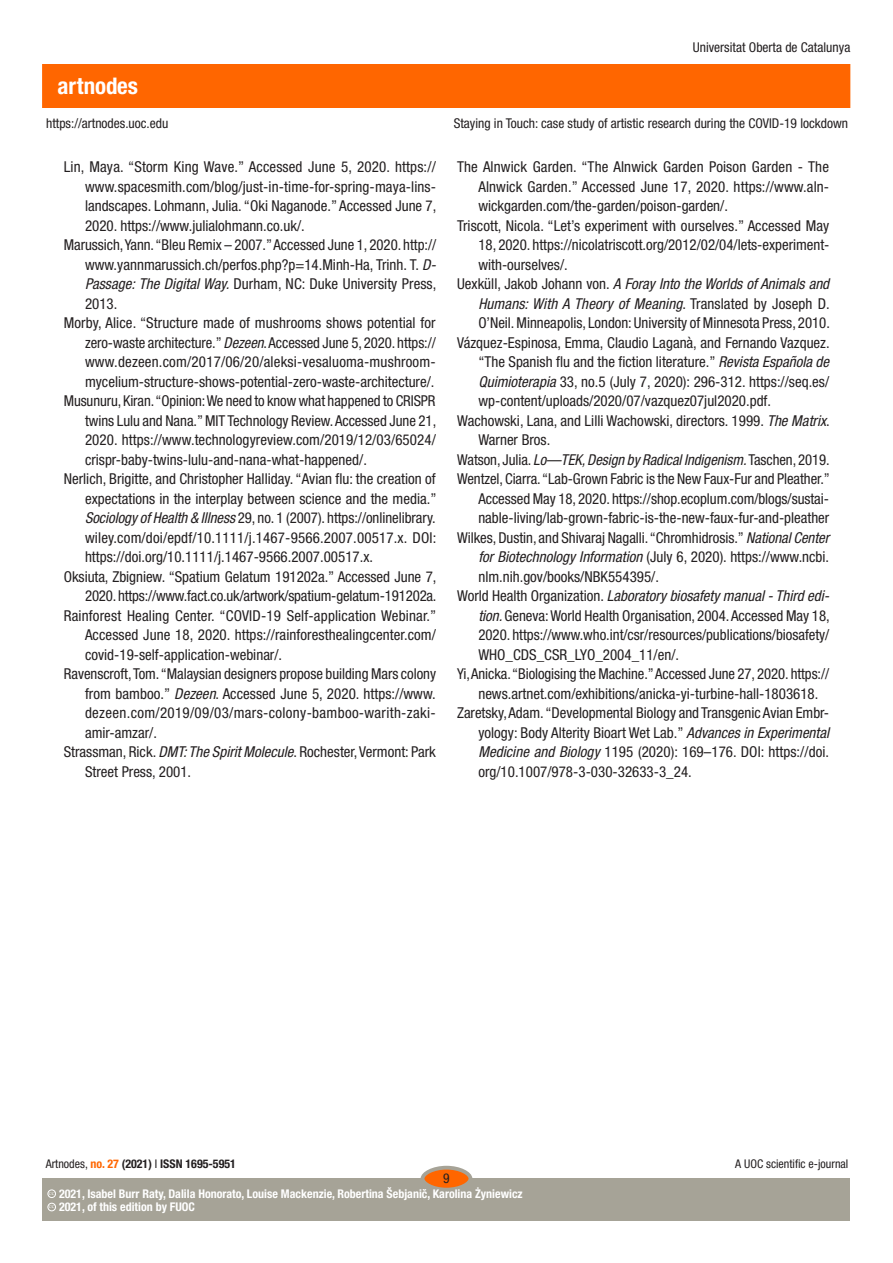
<style>
.page{position:relative;width:893px;height:1263px;background:#fff}
.page>*{position:absolute;margin:0;border:0;box-sizing:border-box;transform-origin:0 0}
.t1{font:700 condensed 22.95px "Helvetica Neue LT Std";color:#fff}
.biblio{font:condensed 15px/19.5px "Helvetica Neue LT Std";color:#231f20;text-align:justify}
.biblio-2{font:italic condensed 15px "Helvetica Neue LT Std";letter-spacing:-.005em;color:#231f20}
.t2{font:condensed 13.5px "Helvetica Neue LT Std";color:#231f20}
.Estilo_de_párrafo_1{font:700 condensed 12px "Helvetica Neue LT Std";color:#fff}
.t3{font:700 condensed 12px "Helvetica Neue LT Std";color:#231f20}
.t4{font:condensed 12px "Helvetica Neue LT Std";color:#231f20}
.t5{font:600 3.9px "Adobe Caslon Pro";color:#fff}
.s1{font-style:italic}
.s2{font-style:normal}
.s3{font-weight:400}
.s4{color:#f60}
.s5{font-family:"Helvetica Neue"}
</style>
<div class="page">
<div style="left:43px;top:65px;width:807px;height:42px;background:#f60"></div>
<div style="left:43px;top:1178px;width:807px;height:42px;background:#a6a397"></div>
<div style="left:422px;top:1168px;width:48px;height:21px;background:#f60;border-radius:50%"></div>
<div style="left:421px;top:1166px;width:51px;height:25px;border:4px solid #a6a397;border-radius:50%"></div>
<div style="left:48px;top:1203px;width:8px;height:8px;border:1px solid #fff;border-radius:50%"></div>
<div style="left:48px;top:1189px;width:8px;height:9px;border:1px solid #fff;border-radius:50%"></div>
<p class="t1" style="left:58px;top:72px;width:82px">artnodes</p>
<p class="t2" style="left:46px;top:115px;width:124px">https://artnodes.uoc.edu</p>
<p class="biblio" style="left:85px;top:157px;width:353px;text-indent:-21px">Lin, Maya. “Storm King Wave.” Accessed June 5, 2020. https:// www.spacesmith.com/blog/just-in-time-for-spring-maya-lins&shy;landscapes. Lohmann, Julia. “Oki Naganode.” Accessed June 7, 2020. https://www.julialohmann.co.uk/.</p>
<p class="biblio" style="left:85px;top:235px;width:353px;text-indent:-21px">Marussich, Yann. “Bleu Remix – 2007.” Accessed June 1, 2020. http:// www.yannmarussich.ch/perfos.php?p=14.Minh-Ha, Trinh. T. <span class="s1">D-Passage: The Digital Way.</span> Durham, NC: Duke University Press, 2013.</p>
<p class="biblio" style="left:85px;top:313px;width:352px;text-indent:-21px">Morby, Alice. “Structure made of mushrooms shows potential for zero-waste architecture.” <span class="s1">Dezeen</span>. Accessed June 5, 2020. https:// www.dezeen.com/2017/06/20/aleksi-vesaluoma-mushroom&shy;mycelium-structure-shows-potential-zero-waste-architecture/.</p>
<p class="biblio" style="left:85px;top:391px;width:353px;text-indent:-21px">Musunuru, Kiran. “Opinion: We need to know what happened to CRISPR twins Lulu and Nana.” MIT Technology Review. Accessed June 21, 2020. https://www.technologyreview.com/2019/12/03/65024/ crispr-baby-twins-lulu-and-nana-what-happened/.</p>
<p class="biblio" style="left:85px;top:469px;width:353px;text-indent:-21px">Nerlich, Brigitte, and Christopher Halliday. “Avian flu: the creation of expectations in the interplay between science and the media.” <span class="s1">Sociology of Health &amp; Illness</span> 29, no. 1 (2007). https://onlinelibrary. wiley.com/doi/epdf/10.1111/j.1467-9566.2007.00517.x. DOI: https://doi.org/10.1111/j.1467-9566.2007.00517.x.</p>
<p class="biblio" style="left:64px;top:567px;width:374px;text-align:right">Oksiuta, Zbigniew. “Spatium Gelatum 191202a.” Accessed June 7,<br>2020. https://www.fact.co.uk/artwork/spatium-gelatum-191202a.</p>
<p class="biblio" style="left:85px;top:606px;width:353px;text-indent:-21px">Rainforest Healing Center. “COVID-19 Self-application Webinar.” Accessed June 18, 2020. https://rainforesthealingcenter.com/ covid-19-self-application-webinar/.</p>
<p class="biblio" style="left:85px;top:664px;width:353px;text-indent:-21px">Ravenscroft, Tom. “Malaysian designers propose building Mars colony from bamboo.” <span class="s1">Dezeen</span>. Accessed June 5, 2020. https://www. dezeen.com/2019/09/03/mars-colony-bamboo-warith-zaki&shy;amir-amzar/.</p>
<p class="biblio" style="left:85px;top:742px;width:352px;text-indent:-21px">Strassman, Rick. <span class="s1">DMT: The Spirit Molecule</span>. Rochester, Vermont: Park<br>Street Press, 2001.</p>
<p class="t2" style="left:693px;top:40px;width:159px">Universitat Oberta de Catalunya</p>
<p class="t2" style="left:454px;top:115px;width:396px">Staying in Touch: case study of artistic research during the COVID-19 lockdown</p>
<p class="biblio" style="left:478px;top:157px;width:352px;text-indent:-21px">The Alnwick Garden. “The Alnwick Garden Poison Garden - The Alnwick Garden.” Accessed June 17, 2020. https://www.aln&shy;wickgarden.com/the-garden/poison-garden/.</p>
<p class="biblio" style="left:478px;top:216px;width:353px;text-indent:-21px">Triscott, Nicola. “Let’s experiment with ourselves.” Accessed May 18, 2020. https://nicolatriscott.org/2012/02/04/lets-experiment&shy;with-ourselves/.</p>
<p class="biblio" style="left:478px;top:274px;width:353px;text-indent:-21px">Uexküll, Jakob Johann von. <span class="s1">A Foray Into the Worlds of Animals and Humans: With A Theory of Meaning</span>. Translated by Joseph D.<br>O’Neil. Minneapolis, London: University of Minnesota Press, 2010.</p>
<p class="biblio" style="left:478px;top:333px;width:353px;text-indent:-21px">Vázquez-Espinosa, Emma, Claudio Laganà, and Fernando Vazquez. “The Spanish flu and the fiction literature.” <span class="s1">Revista Española de Quimioterapia</span> 33, no.5 (July 7, 2020): 296-312. https://seq.es/ wp-content/uploads/2020/07/vazquez07jul2020.pdf.</p>
<p class="biblio" style="left:478px;top:411px;width:353px;text-indent:-21px">Wachowski, Lana, and Lilli Wachowski, directors. 1999. <span class="s1">The Matrix</span>.<br>Warner Bros.</p>
<p class="biblio-2" style="left:457px;top:451px;width:374px"><span class="s2">Watson, Julia.</span> Lo—TEK, Design by Radical Indigenism. <span class="s2">Taschen, 2019.</span></p>
<p class="biblio" style="left:478px;top:469px;width:353px;text-indent:-21px">Wentzel, Ciarra. “Lab-Grown Fabric is the New Faux-Fur and Pleather.” Accessed May 18, 2020. https://shop.ecoplum.com/blogs/sustai&shy;nable-living/lab-grown-fabric-is-the-new-faux-fur-and-pleather</p>
<p class="biblio" style="left:478px;top:528px;width:352px;text-indent:-21px">Wilkes, Dustin, and Shivaraj Nagalli. “Chromhidrosis.” <span class="s1">National Center for Biotechnology Information</span> (July 6, 2020). https://www.ncbi. nlm.nih.gov/books/NBK554395/.</p>
<p class="biblio" style="left:478px;top:586px;width:353px;text-indent:-21px">World Health Organization. <span class="s1">Laboratory biosafety manual - Third edi&shy;tion.</span> Geneva: World Health Organisation, 2004. Accessed May 18, 2020. https://www.who.int/csr/resources/publications/biosafety/ WHO_CDS_CSR_LYO_2004_11/en/.</p>
<p class="biblio" style="left:478px;top:664px;width:352px;text-indent:-21px">Yi, Anicka. “Biologising the Machine.” Accessed June 27, 2020. https:// news.artnet.com/exhibitions/anicka-yi-turbine-hall-1803618.</p>
<p class="biblio" style="left:478px;top:703px;width:352px;text-indent:-21px">Zaretsky, Adam. “Developmental Biology and Transgenic Avian Embr&shy;yology: Body Alterity Bioart Wet Lab.” <span class="s1">Advances in Experimental Medicine and Biology</span> 1195 (2020): 169–176. DOI: https://doi. org/10.1007/978-3-030-32633-3_24.</p>
<p class="t3" style="left:46px;top:1157px;width:192px"><span class="s3">Artnodes,</span> <span class="s4">no. 27</span> (2021) <span class="s3">I</span> ISSN 1695-5951</p>
<p class="t5" style="left:49px;top:1205px;width:7px">CC</p>
<p class="Estilo_de_párrafo_1" style="left:59px;top:1200px;width:138px">2021, of this edition by FUOC</p>
<p class="t2" style="left:443px;top:1171px;width:8px">9</p>
<p class="Estilo_de_párrafo_1" style="left:59px;top:1186px;width:465px">2021, Isabel Burr Raty, Dalila Honorato, Louise Mackenzie, Robertina Šebjani<span class="s5">č</span>, Karolina <span class="s5">Ż</span>yniewicz</p>
<p class="t5" style="left:49px;top:1191px;width:7px">CC</p>
<p class="t4" style="left:735px;top:1157px;width:115px">A UOC scientific e-journal</p>
</div>
